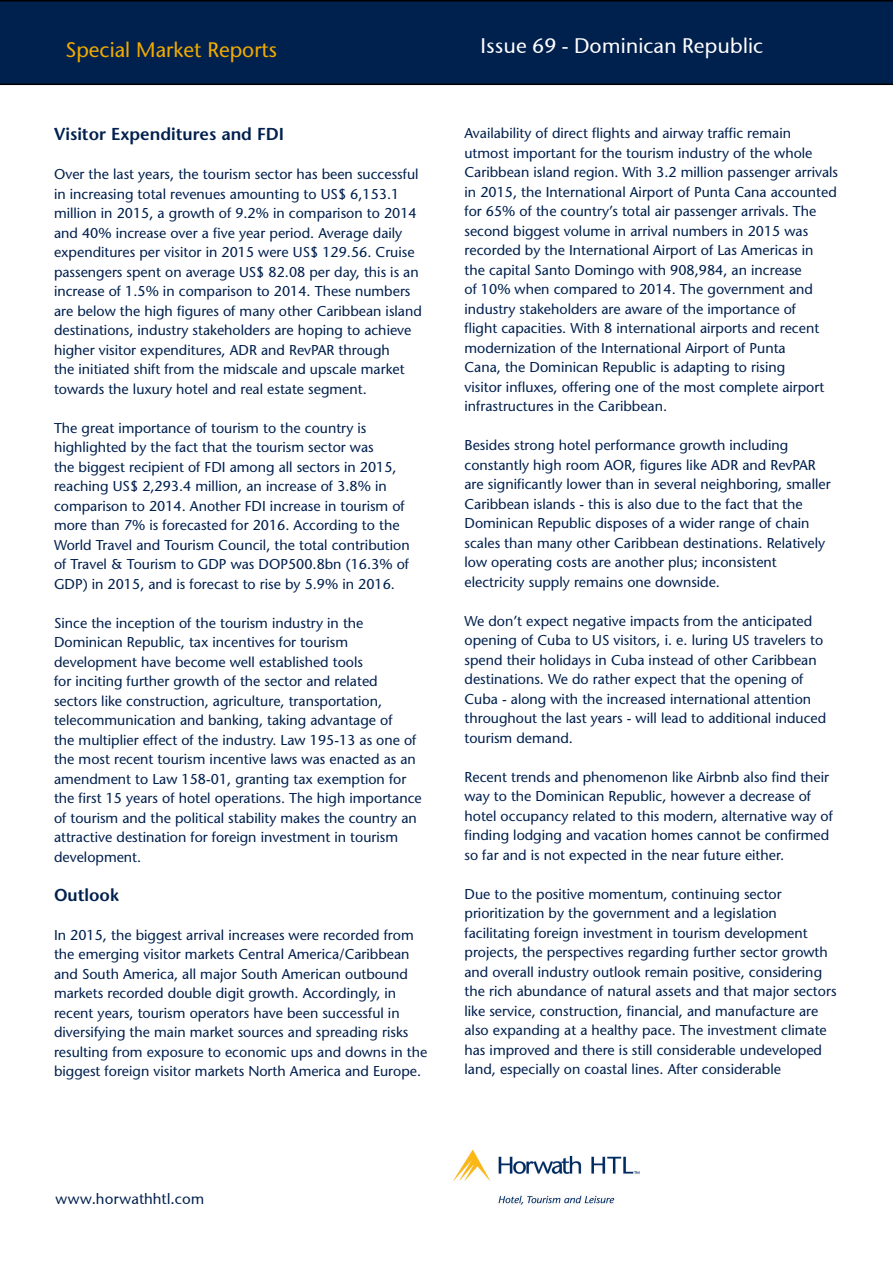
<style>
.page{position:relative;width:893px;height:1263px;background:#fff}
.page>*{position:absolute;margin:0;border:0;box-sizing:border-box;transform-origin:0 0}
.t1{font:21px "Stone Sans ITCTT Medium";color:#fff}
.t2{font:500 21px "Stone Sans Std";color:#f1ab00}
.t3{font:600 17.25px "Stone Sans Std";color:#00204e}
.t4{font:15px "Stone Sans ITCTT Medium";color:#00204e}
.t5{font:500 14.25px/19.5px "Stone Sans Std";color:#00204e}
</style>
<div class="page">
<div style="left:0;top:0;width:893px;height:85px;background:#00204e"></div>
<img style="left:453px;top:1149px;width:187px;height:56px">
<h1 class="t2" style="left:65px;top:37px;width:213px">Special Market Reports</h1>
<h1 class="t1" style="left:480px;top:33px;width:284px">Issue 69 - Dominican Republic</h1>
<p class="t3" style="left:54px;top:124px;width:232px">Visitor Expenditures and FDI</p>
<p class="t5" style="left:54px;top:165px;width:369px">Over the last years, the tourism sector has been successful in increasing total revenues amounting to US$ 6,153.1 million in 2015, a growth of 9.2% in comparison to 2014 and 40% increase over a five year period. Average daily expenditures per visitor in 2015 were US$ 129.56. Cruise passengers spent on average US$ 82.08 per day, this is an increase of 1.5% in comparison to 2014. These numbers are below the high figures of many other Caribbean island destinations, industry stakeholders are hoping to achieve higher visitor expenditures, ADR and RevPAR through<br>the initiated shift from the midscale and upscale market towards the luxury hotel and real estate segment.</p>
<p class="t5" style="left:54px;top:418px;width:357px">The great importance of tourism to the country is highlighted by the fact that the tourism sector was<br>the biggest recipient of FDI among all sectors in 2015, reaching US$ 2,293.4 million, an increase of 3.8% in comparison to 2014. Another FDI increase in tourism of more than 7% is forecasted for 2016. According to the World Travel and Tourism Council, the total contribution of Travel &amp; Tourism to GDP was DOP500.8bn (16.3% of GDP) in 2015, and is forecast to rise by 5.9% in 2016.</p>
<p class="t5" style="left:54px;top:613px;width:369px">Since the inception of the tourism industry in the Dominican Republic, tax incentives for tourism development have become well established tools<br>for inciting further growth of the sector and related sectors like construction, agriculture, transportation, telecommunication and banking, taking advantage of<br>the multiplier effect of the industry. Law 195-13 as one of the most recent tourism incentive laws was enacted as an amendment to Law 158-01, granting tax exemption for the first 15 years of hotel operations. The high importance of tourism and the political stability makes the country an attractive destination for foreign investment in tourism development.</p>
<p class="t3" style="left:54px;top:884px;width:66px">Outlook</p>
<p class="t5" style="left:54px;top:925px;width:375px">In 2015, the biggest arrival increases were recorded from the emerging visitor markets Central America/Caribbean and South America, all major South American outbound markets recorded double digit growth. Accordingly, in recent years, tourism operators have been successful in diversifying the main market sources and spreading risks resulting from exposure to economic ups and downs in the biggest foreign visitor markets North America and Europe.</p>
<p class="t5" style="left:464px;top:123px;width:375px">Availability of direct flights and airway traffic remain utmost important for the tourism industry of the whole Caribbean island region. With 3.2 million passenger arrivals in 2015, the International Airport of Punta Cana accounted for 65% of the country’s total air passenger arrivals. The second biggest volume in arrival numbers in 2015 was recorded by the International Airport of Las Americas in<br>the capital Santo Domingo with 908,984, an increase<br>of 10% when compared to 2014. The government and industry stakeholders are aware of the importance of<br>flight capacities. With 8 international airports and recent modernization of the International Airport of Punta<br>Cana, the Dominican Republic is adapting to rising<br>visitor influxes, offering one of the most complete airport infrastructures in the Caribbean.</p>
<p class="t5" style="left:464px;top:435px;width:368px">Besides strong hotel performance growth including constantly high room AOR, figures like ADR and RevPAR are significantly lower than in several neighboring, smaller Caribbean islands - this is also due to the fact that the Dominican Republic disposes of a wider range of chain scales than many other Caribbean destinations. Relatively low operating costs are another plus; inconsistent electricity supply remains one downside.</p>
<p class="t5" style="left:464px;top:611px;width:363px">We don’t expect negative impacts from the anticipated opening of Cuba to US visitors, i. e. luring US travelers to spend their holidays in Cuba instead of other Caribbean destinations. We do rather expect that the opening of Cuba - along with the increased international attention throughout the last years - will lead to additional induced tourism demand.</p>
<p class="t5" style="left:464px;top:767px;width:370px">Recent trends and phenomenon like Airbnb also find their way to the Dominican Republic, however a decrease of hotel occupancy related to this modern, alternative way of finding lodging and vacation homes cannot be confirmed so far and is not expected in the near future either.</p>
<p class="t5" style="left:464px;top:884px;width:374px">Due to the positive momentum, continuing sector prioritization by the government and a legislation facilitating foreign investment in tourism development projects, the perspectives regarding further sector growth and overall industry outlook remain positive, considering the rich abundance of natural assets and that major sectors like service, construction, financial, and manufacture are also expanding at a healthy pace. The investment climate has improved and there is still considerable undeveloped land, especially on coastal lines. After considerable</p>
<p class="t4" style="left:55px;top:1189px;width:151px">www.horwathhtl.com</p>
</div>
